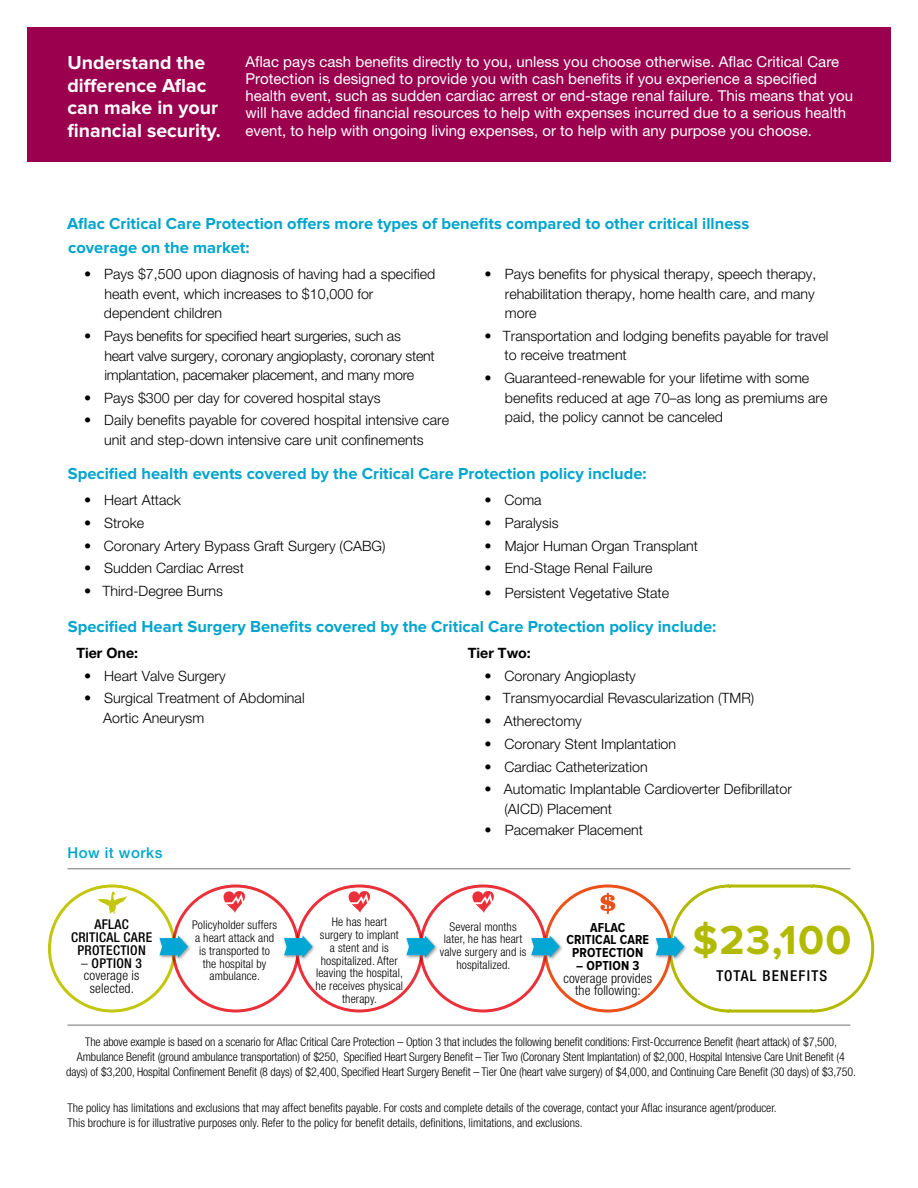
<style>
.page{position:relative;width:918px;height:1188px;background:#fff}
.page>*{position:absolute;margin:0;border:0;box-sizing:border-box;transform-origin:0 0}
.t1{font:700 42px "Proxima Nova";color:#b2ba00}
.t2{font:700 19.5px/22.5px "Proxima Nova";color:#fff}
.t3{font:700 16.5px/24px "Proxima Nova";color:#00a5cd}
.t4{font:15px/17.2px "Helvetica Neue CELT";color:#fff}
.t5{font:500 condensed 15px "Helvetica Neue LTCE";letter-spacing:.085em;color:#000}
.t6{font:500 15px "Helvetica Neue CELT";letter-spacing:.03em;color:#00a5cd}
.t7{font:300 14.25px/19.5px "Helvetica Neue CELT";color:#000}
.t8{font:300 14.25px/19.5px "Helvetica Neue CELT";letter-spacing:-.02em;color:#000}
.t9{font:700 14.25px "Helvetica Neue CELT";color:#000}
.t10{font:300 condensed 13.5px/12.8px "Helvetica Neue LTCE";letter-spacing:.01em;color:#000;text-align:center}
.t11{font:700 13.5px/12.8px "Proxima Nova A Cond";letter-spacing:.01em;color:#000;text-align:center}
.t12{font:500 condensed 13.5px/12.8px "Helvetica Neue LTCE";letter-spacing:.025em;color:#000;text-align:center}
.t13{font:300 condensed 12px/12.8px "Helvetica Neue LTCE";color:#000;text-align:center}
.s1{font-weight:500}
</style>
<div class="page">
<div style="left:27px;top:27px;width:864px;height:135px;background:#9b004f"></div>
<hr style="left:68px;top:868px;width:782px;height:1px;background:#828383">
<hr style="left:68px;top:1025px;width:782px;height:1px;background:#828383">
<div style="left:48px;top:885px;width:128px;height:127px;border:3px solid #c3c70b;border-radius:50%"></div>
<svg style="left:98px;top:892px;width:29px;height:22px"></svg>
<div style="left:283px;top:934px;width:34px;height:28px;background:#828383;opacity:.75"></div>
<svg style="left:284px;top:935px;width:29px;height:23px"></svg>
<div style="left:158px;top:934px;width:34px;height:28px;background:#828383;opacity:.75"></div>
<svg style="left:159px;top:935px;width:29px;height:23px"></svg>
<svg style="left:656px;top:884px;width:219px;height:129px"></svg>
<svg style="left:600px;top:893px;width:15px;height:21px"></svg>
<div style="left:530px;top:934px;width:34px;height:28px;background:#828383;opacity:.75"></div>
<svg style="left:531px;top:935px;width:29px;height:23px"></svg>
<div style="left:405px;top:934px;width:34px;height:28px;background:#828383;opacity:.75"></div>
<svg style="left:406px;top:935px;width:29px;height:23px"></svg>
<svg style="left:223px;top:891px;width:22px;height:22px"></svg>
<svg style="left:348px;top:891px;width:22px;height:22px"></svg>
<svg style="left:472px;top:891px;width:22px;height:22px"></svg>
<h2 class="t2" style="left:68px;top:52px;width:155px">Understand the difference Aflac can make in your financial security.</h2>
<p class="t4" style="left:245px;top:53px;width:609px">Aflac pays cash benefits directly to you, unless you choose otherwise. Aflac Critical Care Protection is designed to provide you with cash benefits if you experience a specified health event, such as sudden cardiac arrest or end-stage renal failure. This means that you will have added financial resources to help with expenses incurred due to a serious health event, to help with ongoing living expenses, or to help with any purpose you choose.</p>
<h3 class="t3" style="left:67px;top:212px;width:684px">Aflac Critical Care Protection offers more types of benefits compared to other critical illness coverage on the market:</h3>
<p class="t7" style="left:104px;top:264px;width:333px;text-indent:-20px">• Pays $7,500 upon diagnosis of having had a specified heath event, which increases to $10,000 for dependent children</p>
<p class="t8" style="left:104px;top:326px;width:332px;text-indent:-20px">• Pays benefits for specified heart surgeries, such as<br>heart valve surgery, coronary angioplasty, coronary stent implantation, pacemaker placement, and many more</p>
<p class="t7" style="left:84px;top:388px;width:298px">• Pays $300 per day for covered hospital stays</p>
<p class="t7" style="left:84px;top:411px;width:366px;text-align:center">• Daily benefits payable for covered hospital intensive care unit and step-down intensive care unit confinements</p>
<p class="t7" style="left:505px;top:264px;width:313px;text-align:justify;text-indent:-20px">• Pays benefits for physical therapy, speech therapy, rehabilitation therapy, home health care, and many more</p>
<p class="t7" style="left:505px;top:326px;width:325px;text-indent:-20px">• Transportation and lodging benefits payable for travel to receive treatment</p>
<p class="t7" style="left:505px;top:368px;width:324px;text-indent:-20px">• Guaranteed-renewable for your lifetime with some benefits reduced at age 70–as long as premiums are paid, the policy cannot be canceled</p>
<h3 class="t3" style="left:68px;top:462px;width:580px">Specified health events covered by the Critical Care Protection policy include:</h3>
<p class="t7" style="left:84px;top:490px;width:98px">• Heart Attack</p>
<p class="t7" style="left:84px;top:513px;width:62px">• Stroke</p>
<p class="t7" style="left:84px;top:536px;width:303px">• Coronary Artery Bypass Graft Surgery (CABG)</p>
<p class="t7" style="left:84px;top:559px;width:161px">• Sudden Cardiac Arrest</p>
<p class="t7" style="left:84px;top:581px;width:141px">• Third-Degree Burns</p>
<p class="t7" style="left:485px;top:490px;width:59px">• Coma</p>
<p class="t7" style="left:485px;top:513px;width:76px">• Paralysis</p>
<p class="t7" style="left:485px;top:536px;width:215px">• Major Human Organ Transplant</p>
<p class="t7" style="left:485px;top:559px;width:169px">• End-Stage Renal Failure</p>
<p class="t7" style="left:485px;top:583px;width:186px">• Persistent Vegetative State</p>
<h3 class="t3" style="left:68px;top:615px;width:650px">Specified Heart Surgery Benefits covered by the Critical Care Protection policy include:</h3>
<p class="t9" style="left:76px;top:644px;width:63px">Tier One:</p>
<p class="t7" style="left:84px;top:666px;width:143px">• Heart Valve Surgery</p>
<p class="t7" style="left:103px;top:689px;width:203px;text-indent:-19px">• Surgical Treatment of Abdominal<br>Aortic Aneurysm</p>
<p class="t9" style="left:468px;top:644px;width:65px">Tier Two:</p>
<p class="t7" style="left:485px;top:666px;width:153px">• Coronary Angioplasty</p>
<p class="t7" style="left:485px;top:689px;width:271px">• Transmyocardial Revascularization (TMR)</p>
<p class="t7" style="left:485px;top:711px;width:99px">• Atherectomy</p>
<p class="t7" style="left:485px;top:734px;width:193px">• Coronary Stent Implantation</p>
<p class="t7" style="left:485px;top:757px;width:165px">• Cardiac Catheterization</p>
<p class="t7" style="left:504px;top:780px;width:289px;text-indent:-20px">• Automatic Implantable Cardioverter Defibrillator (AICD) Placement</p>
<p class="t7" style="left:485px;top:820px;width:160px">• Pacemaker Placement</p>
<p class="t6" style="left:68px;top:843px;width:96px">How it works</p>
<p class="t12" style="left:71px;top:918px;width:83px">AFLAC<br>CRITICAL CARE<br>PROTECTION</p>
<p class="t10" style="left:81px;top:956px;width:62px">– <span class="s1">OPTION 3 </span>coverage is selected.</p>
<p class="t13" style="left:316px;top:916px;width:89px">He has heart surgery to implant<br>a stent and is hospitalized. After leaving the hospital, he receives physical therapy.</p>
<p class="t13" style="left:192px;top:919px;width:87px">Policyholder suffers a heart attack and is transported to the hospital by ambulance.</p>
<p class="t11" style="left:566px;top:921px;width:84px">AFLAC<br>CRITICAL CARE<br>PROTECTION</p>
<p class="t13" style="left:440px;top:920px;width:88px">Several months later, he has heart valve surgery and is hospitalized.</p>
<p class="t11" style="left:576px;top:959px;width:65px">– OPTION 3</p>
<p class="t10" style="left:563px;top:972px;width:90px">coverage provides the following:</p>
<h1 class="t1" style="left:692px;top:916px;width:161px">$23,100</h1>
<p class="t5" style="left:717px;top:967px;width:112px">TOTAL BENEFITS</p>
<p class="t13" style="left:66px;top:1035px;width:791px;line-height:15px">The above example is based on a scenario for Aflac Critical Care Protection – Option 3 that includes the following benefit conditions: First-Occurrence Benefit (heart attack) of $7,500,<br>Ambulance Benefit (ground ambulance transportation) of $250, Specified Heart Surgery Benefit – Tier Two (Coronary Stent Implantation) of $2,000, Hospital Intensive Care Unit Benefit (4 days) of $3,200, Hospital Confinement Benefit (8 days) of $2,400, Specified Heart Surgery Benefit – Tier One (heart valve surgery) of $4,000, and Continuing Care Benefit (30 days) of $3,750.</p>
<p class="t13" style="left:68px;top:1100px;width:711px;line-height:15px;text-align:left">The policy has limitations and exclusions that may affect benefits payable. For costs and complete details of the coverage, contact your Aflac insurance agent/producer.<br>This brochure is for illustrative purposes only. Refer to the policy for benefit details, definitions, limitations, and exclusions.</p>
</div>
